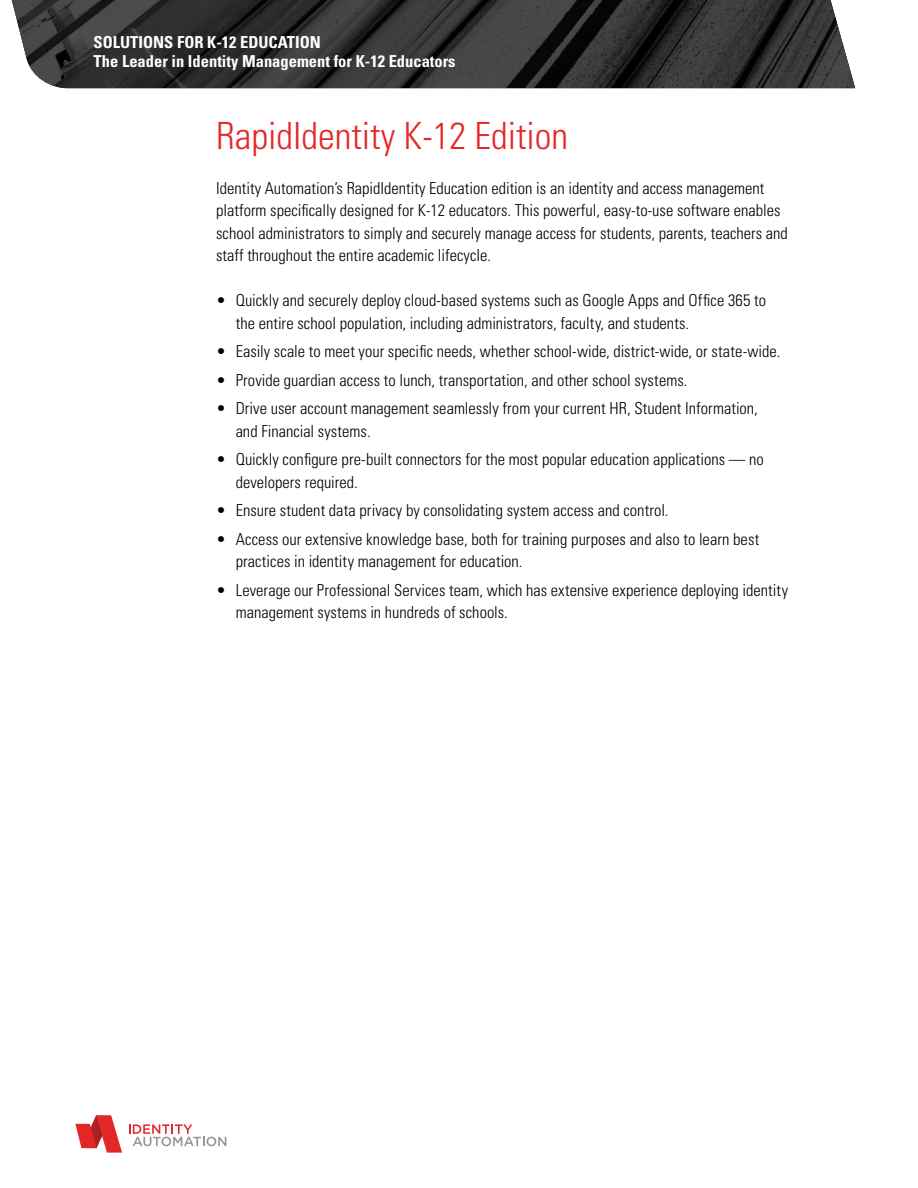
<style>
.page{position:relative;width:918px;height:1188px;background:#fff}
.page>*{position:absolute;margin:0;border:0;box-sizing:border-box;transform-origin:0 0}
.t1{font:300 condensed 37.5px "Univers";color:#e52727}
.t2{font:300 condensed 16.5px/22.5px "Univers";color:#000}
.t3{font:700 condensed 16.5px/19.8px "Univers";color:#fff}
</style>
<div class="page">
<img style="left:12px;top:0;width:843px;height:88px">
<svg style="left:75px;top:1115px;width:47px;height:38px"></svg>
<svg style="left:129px;top:1124px;width:97px;height:22px"></svg>
<p class="t3" style="left:94px;top:32px;width:364px">SOLUTIONS FOR K-12 EDUCATION<br>The Leader in Identity Management for K-12 Educators</p>
<h1 class="t1" style="left:216px;top:113px;width:353px">RapidIdentity K-12 Edition</h1>
<p class="t2" style="left:216px;top:177px;width:573px">Identity Automation’s RapidIdentity Education edition is an identity and access management platform specifically designed for K-12 educators. This powerful, easy-to-use software enables school administrators to simply and securely manage access for students, parents, teachers and staff throughout the entire academic lifecycle.</p>
<p class="t2" style="left:236px;top:289px;width:532px;text-indent:-20px">• Quickly and securely deploy cloud-based systems such as Google Apps and Office 365 to the entire school population, including administrators, faculty, and students.</p>
<p class="t2" style="left:216px;top:340px;width:566px">• Easily scale to meet your specific needs, whether school-wide, district-wide, or state-wide.</p>
<p class="t2" style="left:216px;top:369px;width:473px">• Provide guardian access to lunch, transportation, and other school systems.</p>
<p class="t2" style="left:236px;top:397px;width:524px;text-indent:-20px">• Drive user account management seamlessly from your current HR, Student Information, and Financial systems.</p>
<p class="t2" style="left:236px;top:448px;width:529px;text-indent:-20px">• Quickly configure pre-built connectors for the most popular education applications — no developers required.</p>
<p class="t2" style="left:216px;top:499px;width:454px">• Ensure student data privacy by consolidating system access and control.</p>
<p class="t2" style="left:236px;top:528px;width:525px;text-indent:-20px">• Access our extensive knowledge base, both for training purposes and also to learn best practices in identity management for education.</p>
<p class="t2" style="left:236px;top:579px;width:554px;text-indent:-20px">• Leverage our Professional Services team, which has extensive experience deploying identity management systems in hundreds of schools.</p>
</div>
